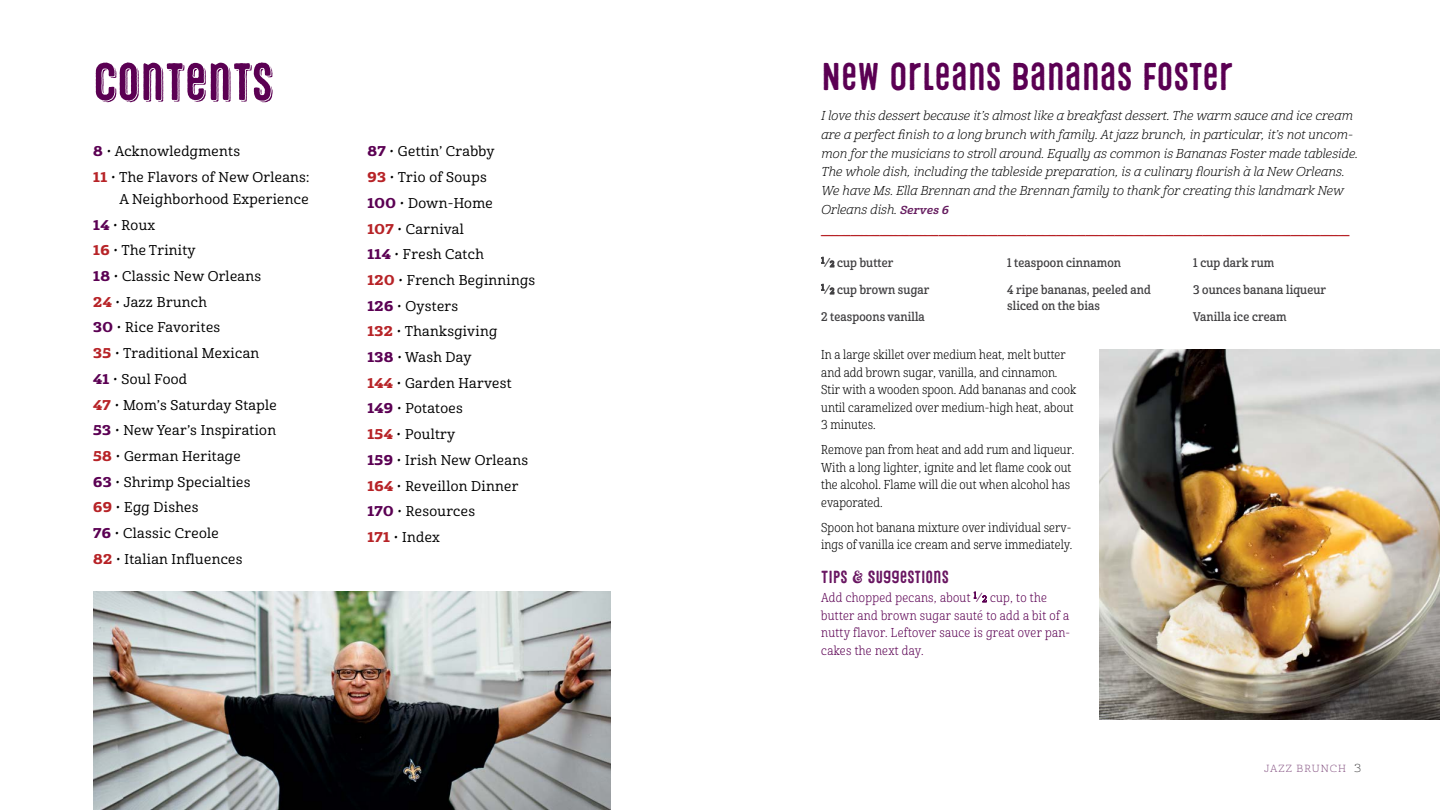
<style>
.page{position:relative;width:1440px;height:810px;background:#fff}
.page>*{position:absolute;margin:0;border:0;box-sizing:border-box;transform-origin:0 0}
.t1{font:52.5px "Microbrew Unicase One D";letter-spacing:-.01em;color:#5b0053}
.Heading_1{font:38.75px "Microbrew Unicase One";letter-spacing:-.02em;color:#5b0053}
.Direction_subhead{font:17.5px "Microbrew Unicase Two";color:#5b0053}
.divider{font:15px "Harman Extras 1";color:#b72327}
.Toc_1{font:13.75px/21.9px "Cabrito Nor Med";letter-spacing:.025em;color:#000;text-align:right}
.Recipe_Headnote{font:12.5px/18.8px "Cabrito Nor Boo It";color:#000}
.Recipe_Direction{font:12.5px/17.5px "Cabrito Con Boo";letter-spacing:.005em;color:#000}
.Tips___Suggestions{font:12.5px/17.5px "Cabrito Con Boo";letter-spacing:.025em;color:#5b0053}
.Recipe_Ingredient{font:12.25px/16.2px "Cabrito Con Dem";letter-spacing:.01em;color:#414042}
.t2{font:300 expanded 10px "Cabrito";letter-spacing:.095em;color:#7d477a}
.s1{font-family:"Cabrito Ext Ex B";color:#5b0053}
.s2{font-family:"Cabrito Ext Ex B";color:#b72327}
.s3{font-family:"Cabrito Nor Bol It";font-size:11.25px;color:#651c5f}
.s4{font-size:8.5px}
.s5{font-size:8.75px}
.s6{font-size:11.25px;color:#414042}
</style>
<div class="page">
<svg style="left:821px;top:257px;width:14px;height:11px"></svg>
<svg style="left:821px;top:284px;width:14px;height:11px"></svg>
<svg style="left:973px;top:591px;width:14px;height:12px"></svg>
<img style="left:93px;top:591px;width:518px;height:219px">
<img style="left:1100px;top:349px;width:340px;height:371px">
<p class="t1" style="left:93px;top:51px;width:181px">CONTENTS</p>
<p class="Toc_1" style="left:93px;top:141px;width:148px"><span class="s1">8</span> • Acknowledgments</p>
<p class="Toc_1" style="left:93px;top:167px;width:218px"><span class="s2">11</span> • The Flavors of New Orleans:<br>A Neighborhood Experience</p>
<p class="Toc_1" style="left:93px;top:214px;width:63px"><span class="s1">14</span> • Roux</p>
<p class="Toc_1" style="left:93px;top:240px;width:104px"><span class="s2">16</span> • The Trinity</p>
<p class="Toc_1" style="left:93px;top:266px;width:169px"><span class="s1">18</span> • Classic New Orleans</p>
<p class="Toc_1" style="left:93px;top:291px;width:115px"><span class="s2">24</span> • Jazz Brunch</p>
<p class="Toc_1" style="left:93px;top:317px;width:129px"><span class="s1">30</span> • Rice Favorites</p>
<p class="Toc_1" style="left:93px;top:343px;width:168px"><span class="s2">35</span> • Traditional Mexican</p>
<p class="Toc_1" style="left:93px;top:369px;width:95px"><span class="s1">41</span> • Soul Food</p>
<p class="Toc_1" style="left:93px;top:394px;width:185px"><span class="s2">47</span> • Mom’s Saturday Staple</p>
<p class="Toc_1" style="left:93px;top:420px;width:184px"><span class="s1">53</span> • New Year’s Inspiration</p>
<p class="Toc_1" style="left:93px;top:446px;width:149px"><span class="s2">58</span> • German Heritage</p>
<p class="Toc_1" style="left:93px;top:471px;width:159px"><span class="s1">63</span> • Shrimp Specialties</p>
<p class="Toc_1" style="left:93px;top:497px;width:107px"><span class="s2">69</span> • Egg Dishes</p>
<p class="Toc_1" style="left:93px;top:523px;width:127px"><span class="s1">76</span> • Classic Creole</p>
<p class="Toc_1" style="left:93px;top:548px;width:151px"><span class="s2">82</span> • Italian Influences</p>
<p class="Toc_1" style="left:368px;top:141px;width:129px"><span class="s1">87</span> • Gettin’ Crabby</p>
<p class="Toc_1" style="left:368px;top:167px;width:121px"><span class="s2">93</span> • Trio of Soups</p>
<p class="Toc_1" style="left:368px;top:192px;width:127px"><span class="s1">100</span> • Down-Home</p>
<p class="Toc_1" style="left:368px;top:218px;width:98px"><span class="s2">107</span> • Carnival</p>
<p class="Toc_1" style="left:368px;top:244px;width:118px"><span class="s1">114</span> • Fresh Catch</p>
<p class="Toc_1" style="left:368px;top:270px;width:169px"><span class="s2">120</span> • French Beginnings</p>
<p class="Toc_1" style="left:368px;top:295px;width:92px"><span class="s1">126</span> • Oysters</p>
<p class="Toc_1" style="left:368px;top:321px;width:131px"><span class="s2">132</span> • Thanksgiving</p>
<p class="Toc_1" style="left:368px;top:347px;width:106px"><span class="s1">138</span> • Wash Day</p>
<p class="Toc_1" style="left:368px;top:372px;width:146px"><span class="s2">144</span> • Garden Harvest</p>
<p class="Toc_1" style="left:368px;top:398px;width:97px"><span class="s1">149</span> • Potatoes</p>
<p class="Toc_1" style="left:368px;top:424px;width:89px"><span class="s2">154</span> • Poultry</p>
<p class="Toc_1" style="left:368px;top:449px;width:162px"><span class="s1">159</span> • Irish New Orleans</p>
<p class="Toc_1" style="left:368px;top:475px;width:152px"><span class="s2">164</span> • Reveillon Dinner</p>
<p class="Toc_1" style="left:368px;top:501px;width:109px"><span class="s1">170</span> • Resources</p>
<p class="Toc_1" style="left:368px;top:527px;width:74px"><span class="s2">171</span> • Index</p>
<p class="Heading_1" style="left:821px;top:55px;width:414px">NEW ORLEANS BANANAS FOSTER</p>
<p class="Recipe_Headnote" style="left:821px;top:107px;width:538px">I love this dessert because it’s almost like a breakfast dessert. The warm sauce and ice cream are a perfect finish to a long brunch with family. At jazz brunch, in particular, it’s not uncom&shy;mon for the musicians to stroll around. Equally as common is Bananas Foster made tableside.<br>The whole dish, including the tableside preparation, is a culinary flourish à la New Orleans.<br>We have Ms. Ella Brennan and the Brennan family to thank for creating this landmark New Orleans dish. <span class="s3">Serves 6</span></p>
<p class="divider" style="left:821px;top:223px;width:530px">‰‰‰‰‰‰‰‰‰‰‰‰‰‰‰‰‰‰</p>
<p class="Recipe_Ingredient" style="left:821px;top:255px;width:74px"><sup>1</sup>⁄<span class="s4">2</span> cup butter</p>
<p class="Recipe_Ingredient" style="left:821px;top:282px;width:110px"><sup>1</sup>⁄<span class="s4">2</span> cup brown sugar</p>
<p class="Recipe_Ingredient" style="left:821px;top:309px;width:105px">2 teaspoons vanilla</p>
<p class="Recipe_Ingredient" style="left:1007px;top:255px;width:115px">1 teaspoon cinnamon</p>
<p class="Recipe_Ingredient" style="left:1007px;top:282px;width:145px">4 ripe bananas, peeled and sliced on the bias</p>
<p class="Recipe_Ingredient" style="left:1193px;top:255px;width:82px">1 cup dark rum</p>
<p class="Recipe_Ingredient" style="left:1193px;top:282px;width:134px">3 ounces banana liqueur</p>
<p class="Recipe_Ingredient" style="left:1193px;top:309px;width:95px">Vanilla ice cream</p>
<p class="Recipe_Direction" style="left:821px;top:347px;width:257px">In a large skillet over medium heat, melt butter and add brown sugar, vanilla, and cinnamon.<br>Stir with a wooden spoon. Add bananas and cook until caramelized over medium-high heat, about 3 minutes.</p>
<p class="Recipe_Direction" style="left:821px;top:441px;width:255px">Remove pan from heat and add rum and liqueur.<br>With a long lighter, ignite and let flame cook out the alcohol. Flame will die out when alcohol has evaporated.</p>
<p class="Recipe_Direction" style="left:821px;top:519px;width:253px">Spoon hot banana mixture over individual serv&shy;ings of vanilla ice cream and serve immediately.</p>
<p class="Direction_subhead" style="left:821px;top:567px;width:129px">TIPS &amp; SUGGESTIONS</p>
<p class="Tips___Suggestions" style="left:821px;top:589px;width:251px">Add chopped pecans, about <sup>1</sup>⁄<span class="s5">2</span> cup, to the butter and brown sugar sauté to add a bit of a nutty flavor. Leftover sauce is great over pan&shy;cakes the next day.</p>
<p class="t2" style="left:1264px;top:762px;width:99px">JAZZ BRUNCH <span class="s6">3</span></p>
</div>
